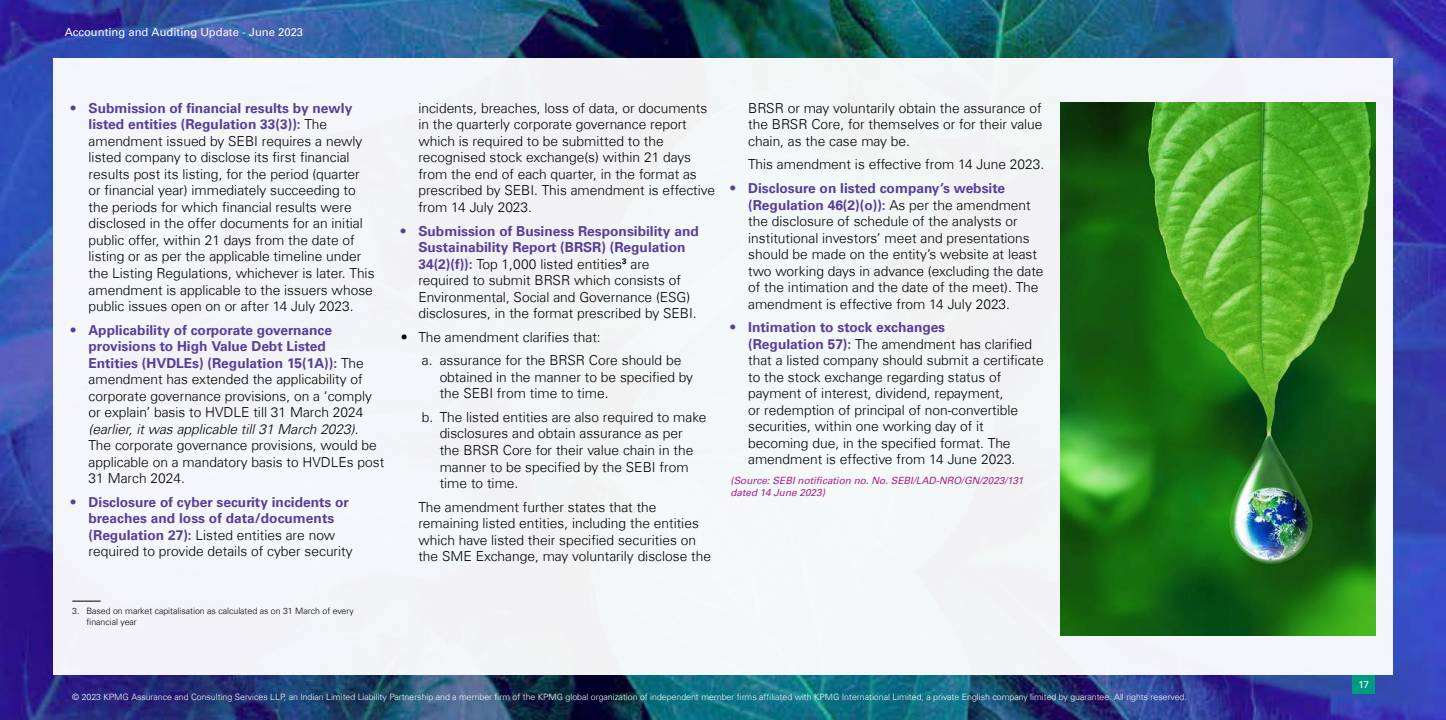
<style>
.page{position:relative;width:1446px;height:720px;background:#fff}
.page>*{position:absolute;margin:0;border:0;box-sizing:border-box;transform-origin:0 0}
.t1{font:300 13.75px/16.5px "Universfor KPMG";color:#000}
.t2{font:700 13.75px/16.5px "Universfor KPMG";color:#583f99}
.t3{font:11.25px "Universfor KPMG";color:#fff}
.t4{font:italic 10px/12px "Universfor KPMG";color:#a6228e}
.t5{font:10px "Universfor KPMG";color:#fff}
.t6{font:300 8.75px "Universfor KPMG";color:#fff}
.t7{font:300 8.75px/10.5px "Universfor KPMG";color:#000}
.s1{font-weight:700;color:#583f99}
.s2{font-style:italic}
.s3{font-weight:300;color:#000}
</style>
<div class="page">
<img style="left:0;top:0;width:1446px;height:719px">
<div style="left:53px;top:58px;width:1340px;height:617px;background:#f3f6f8"></div>
<svg style="left:72px;top:600px;width:29px;height:1px"></svg>
<img style="left:1060px;top:103px;width:315px;height:532px">
<div style="left:1352px;top:675px;width:23px;height:18px;background:#009a81"></div>
<p class="t3" style="left:65px;top:26px;width:240px">Accounting and Auditing Update - June 2023</p>
<p class="t1" style="left:89px;top:100px;width:287px;text-indent:-18px"><span class="s1">• Submission of financial results by newly listed entities (Regulation 33(3)):</span> The amendment issued by SEBI requires a newly listed company to disclose its first financial results post its listing, for the period (quarter or financial year) immediately succeeding to the periods for which financial results were disclosed in the offer documents for an initial public offer, within 21 days from the date of listing or as per the applicable timeline under the Listing Regulations, whichever is later. This amendment is applicable to the issuers whose public issues open on or after 14 July 2023.</p>
<p class="t1" style="left:89px;top:321px;width:297px;text-indent:-18px"><span class="s1">• Applicability of corporate governance provisions to High Value Debt Listed<br>Entities (HVDLEs) (Regulation 15(1A)):</span> The amendment has extended the applicability of corporate governance provisions, on a ‘comply or explain’ basis to HVDLE till 31 March 2024 <span class="s2">(earlier, it was applicable till 31 March 2023)</span>.<br>The corporate governance provisions, would be applicable on a mandatory basis to HVDLEs post 31 March 2024.</p>
<p class="t2" style="left:89px;top:493px;width:266px;text-indent:-18px">• Disclosure of cyber security incidents or breaches and loss of data/documents (Regulation 27): <span class="s3">Listed entities are now required to provide details of cyber security</span></p>
<p class="t1" style="left:418px;top:100px;width:298px">incidents, breaches, loss of data, or documents in the quarterly corporate governance report which is required to be submitted to the recognised stock exchange(s) within 21 days from the end of each quarter, in the format as prescribed by SEBI. This amendment is effective from 14 July 2023.</p>
<p class="t1" style="left:418px;top:222px;width:282px;text-indent:-18px"><span class="s1">• Submission of Business Responsibility and Sustainability Report (BRSR) (Regulation 34(2)(f)):</span> Top 1,000 listed entities<sup>3</sup> are required to submit BRSR which consists of Environmental, Social and Governance (ESG) disclosures, in the format prescribed by SEBI.</p>
<p class="t1" style="left:422px;top:325px;width:261px;line-height:23.6px;text-indent:-21px">• The amendment clarifies that:<br>a. assurance for the BRSR Core should be</p>
<p class="t1" style="left:440px;top:368px;width:255px">obtained in the manner to be specified by the SEBI from time to time.</p>
<p class="t1" style="left:440px;top:408px;width:268px;text-indent:-18px">b. The listed entities are also required to make disclosures and obtain assurance as per<br>the BRSR Core for their value chain in the manner to be specified by the SEBI from time to time.</p>
<p class="t1" style="left:418px;top:498px;width:294px">The amendment further states that the remaining listed entities, including the entities which have listed their specified securities on the SME Exchange, may voluntarily disclose the</p>
<p class="t1" style="left:748px;top:100px;width:296px;text-align:justify">BRSR or may voluntarily obtain the assurance of the BRSR Core, for themselves or for their value chain, as the case may be.</p>
<p class="t1" style="left:748px;top:156px;width:297px">This amendment is effective from 14 June 2023.</p>
<p class="t1" style="left:748px;top:180px;width:297px;text-indent:-18px"><span class="s1">• Disclosure on listed company’s website (Regulation 46(2)(o)):</span> As per the amendment the disclosure of schedule of the analysts or institutional investors’ meet and presentations should be made on the entity’s website at least two working days in advance (excluding the date of the intimation and the date of the meet). The amendment is effective from 14 July 2023.</p>
<p class="t1" style="left:748px;top:319px;width:297px;text-indent:-18px"><span class="s1">• Intimation to stock exchanges<br>(Regulation 57):</span> The amendment has clarified that a listed company should submit a certificate to the stock exchange regarding status of payment of interest, dividend, repayment,<br>or redemption of principal of non-convertible securities, within one working day of it becoming due, in the specified format. The amendment is effective from 14 June 2023.</p>
<p class="t4" style="left:730px;top:474px;width:294px">(Source: SEBI notification no. No. SEBI/LAD-NRO/GN/2023/131 dated 14 June 2023)</p>
<p class="t7" style="left:86px;top:606px;width:269px;text-indent:-14px">3. Based on market capitalisation as calculated as on 31 March of every financial year</p>
<p class="t6" style="left:72px;top:691px;width:1116px">© 2023 KPMG Assurance and Consulting Services LLP, an Indian Limited Liability Partnership and a member firm of the KPMG global organization of independent member firms affiliated with KPMG International Limited, a private English company limited by guarantee. All rights reserved.</p>
<p class="t5" style="left:1358px;top:678px;width:12px">17</p>
</div>
